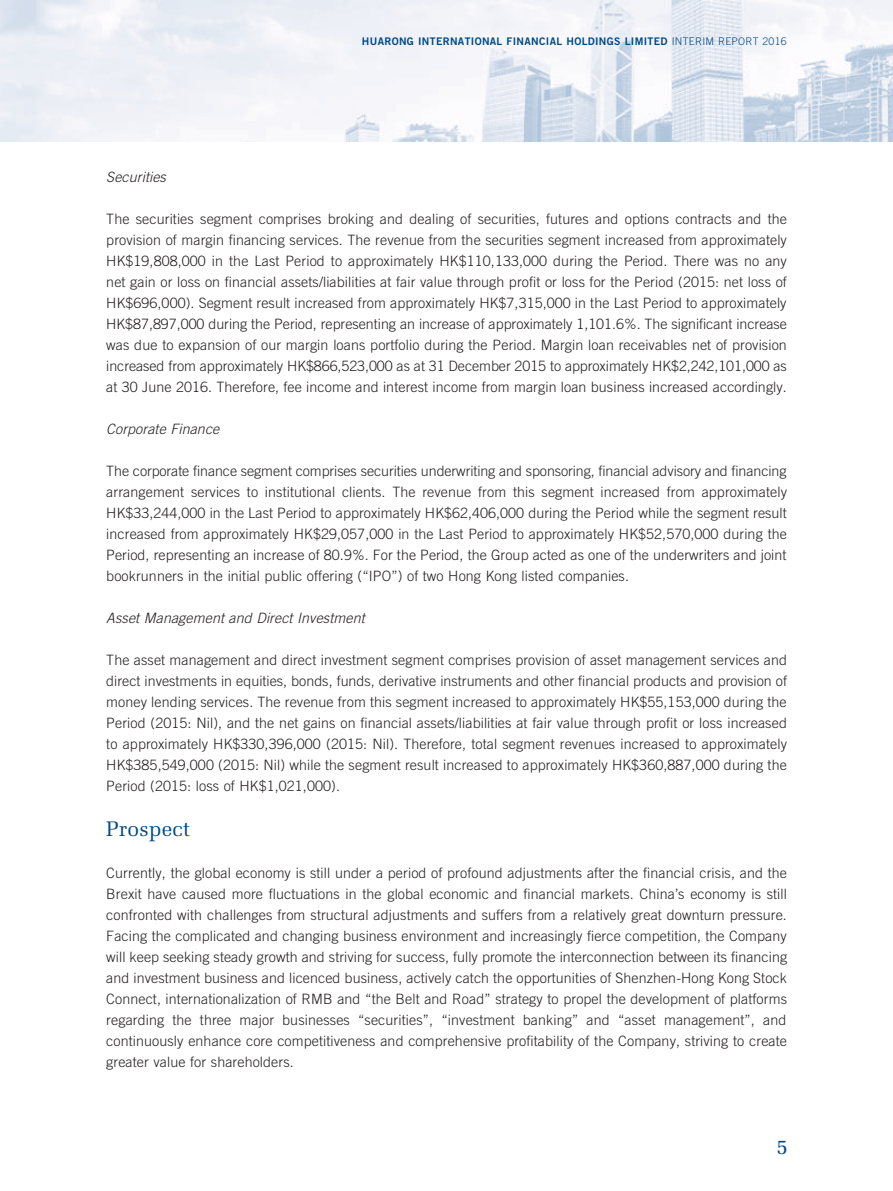
<style>
.page{position:relative;width:893px;height:1191px;background:#fff}
.page>*{position:absolute;margin:0;border:0;box-sizing:border-box;transform-origin:0 0}
.t1{font:21px "Melior LT Std";letter-spacing:.01em;color:#004a87}
.t2{font:300 14.25px/21px "Trade Gothic LT Std";letter-spacing:.01em;color:#231f20;text-align:justify}
.t3{font:italic 300 14.25px "Trade Gothic LT Std";letter-spacing:.01em;color:#231f20}
.t4{font:10.5px "Trade Gothic LT Std Bd 2";letter-spacing:.03em;color:#004a87}
.s1{font-family:"Trade Gothic LT Std";font-weight:300}
</style>
<div class="page">
<img style="left:0;top:0;width:893px;height:142px">
<p class="t4" style="left:362px;top:35px;width:426px">HUARONG INTERNATIONAL FINANCIAL HOLDINGS LIMITED <span class="s1">INTERIM REPORT 2016</span></p>
<p class="t3" style="left:106px;top:168px;width:61px">Securities</p>
<p class="t2" style="left:106px;top:208px;width:682px">The securities segment comprises broking and dealing of securities, futures and options contracts and the provision of margin financing services. The revenue from the securities segment increased from approximately HK$19,808,000 in the Last Period to approximately HK$110,133,000 during the Period. There was no any net gain or loss on financial assets/liabilities at fair value through profit or loss for the Period (2015: net loss of HK$696,000). Segment result increased from approximately HK$7,315,000 in the Last Period to approximately HK$87,897,000 during the Period, representing an increase of approximately 1,101.6%. The significant increase was due to expansion of our margin loans portfolio during the Period. Margin loan receivables net of provision increased from approximately HK$866,523,000 as at 31 December 2015 to approximately HK$2,242,101,000 as at 30 June 2016. Therefore, fee income and interest income from margin loan business increased accordingly.</p>
<p class="t3" style="left:106px;top:420px;width:115px">Corporate Finance</p>
<p class="t2" style="left:106px;top:460px;width:682px">The corporate finance segment comprises securities underwriting and sponsoring, financial advisory and financing arrangement services to institutional clients. The revenue from this segment increased from approximately HK$33,244,000 in the Last Period to approximately HK$62,406,000 during the Period while the segment result increased from approximately HK$29,057,000 in the Last Period to approximately HK$52,570,000 during the Period, representing an increase of 80.9%. For the Period, the Group acted as one of the underwriters and joint bookrunners in the initial public offering (“IPO”) of two Hong Kong listed companies.</p>
<p class="t3" style="left:106px;top:609px;width:260px">Asset Management and Direct Investment</p>
<p class="t2" style="left:106px;top:649px;width:682px">The asset management and direct investment segment comprises provision of asset management services and direct investments in equities, bonds, funds, derivative instruments and other financial products and provision of money lending services. The revenue from this segment increased to approximately HK$55,153,000 during the Period (2015: Nil), and the net gains on financial assets/liabilities at fair value through profit or loss increased to approximately HK$330,396,000 (2015: Nil). Therefore, total segment revenues increased to approximately HK$385,549,000 (2015: Nil) while the segment result increased to approximately HK$360,887,000 during the Period (2015: loss of HK$1,021,000).</p>
<h1 class="t1" style="left:106px;top:816px;width:85px">Prospect</h1>
<p class="t2" style="left:106px;top:862px;width:682px">Currently, the global economy is still under a period of profound adjustments after the financial crisis, and the Brexit have caused more fluctuations in the global economic and financial markets. China’s economy is still confronted with challenges from structural adjustments and suffers from a relatively great downturn pressure.<br>Facing the complicated and changing business environment and increasingly fierce competition, the Company will keep seeking steady growth and striving for success, fully promote the interconnection between its financing and investment business and licenced business, actively catch the opportunities of Shenzhen-Hong Kong Stock Connect, internationalization of RMB and “the Belt and Road” strategy to propel the development of platforms regarding the three major businesses “securities”, “investment banking” and “asset management”, and continuously enhance core competitiveness and comprehensive profitability of the Company, striving to create greater value for shareholders.</p>
<h1 class="t1" style="left:776px;top:1134px;width:13px">5</h1>
</div>
